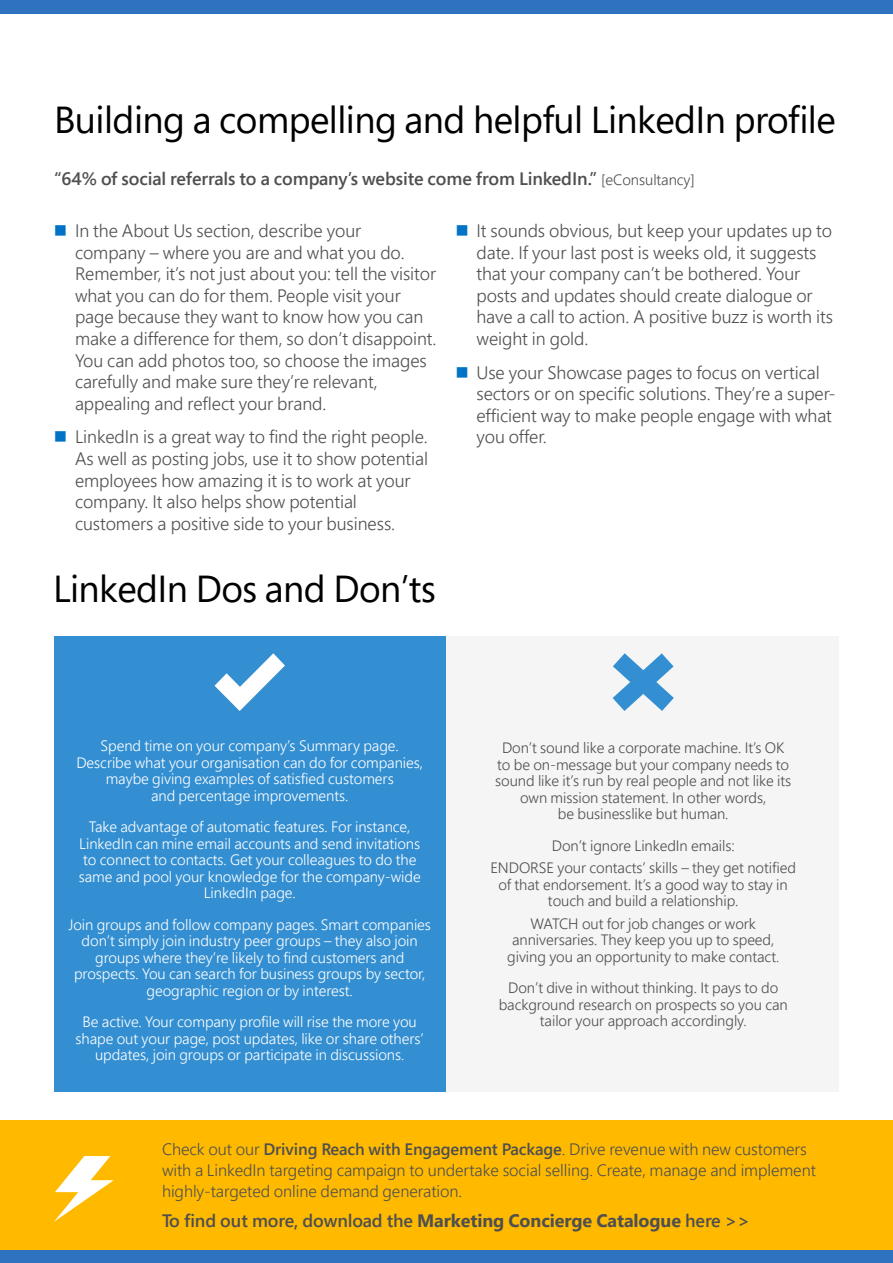
<style>
.page{position:relative;width:893px;height:1263px;background:#fff}
.page>*{position:absolute;margin:0;border:0;box-sizing:border-box;transform-origin:0 0}
.t1{font:37.5px "Segoe Pro";letter-spacing:-.015em;color:#000}
.t2{font:300 18px/21.6px "Segoe Pro";letter-spacing:-.005em;color:#4f4f4f}
.t3{font:600 18px "Segoe Pro";letter-spacing:-.005em;color:#4f4f4f}
.t4{font:300 16.5px/21px "Segoe Pro";letter-spacing:-.005em;color:#4f4f4f}
.t5{font:300 15px/16.5px "Segoe Pro";letter-spacing:-.005em;color:#fff;text-align:center}
.t6{font:300 15px/16.5px "Segoe Pro";letter-spacing:-.005em;color:#4f4f4f;text-align:center}
.s1{font-weight:300;font-size:15px}
.s2{font-weight:600}
.s3{font-weight:700}
</style>
<div class="page">
<div style="left:54px;top:636px;width:392px;height:455px;background:#338fd1"></div>
<div style="left:446px;top:636px;width:393px;height:455px;background:#f5f5f5"></div>
<svg style="left:613px;top:653px;width:61px;height:58px"></svg>
<svg style="left:215px;top:653px;width:70px;height:58px"></svg>
<div style="left:0;top:0;width:893px;height:14px;background:#2f72c0"></div>
<div style="left:0;top:1249px;width:893px;height:14px;background:#2f72c0"></div>
<div style="left:0;top:1120px;width:893px;height:129px;background:#ffba00"></div>
<svg style="left:54px;top:1156px;width:60px;height:66px"></svg>
<h1 class="t1" style="left:54px;top:94px;width:783px">Building a compelling and helpful LinkedIn profile</h1>
<p class="t3" style="left:54px;top:166px;width:642px">“64% of social referrals to a company’s website come from LinkedIn.” <span class="s1">[eConsultancy]</span></p>
<p class="t2" style="left:75px;top:219px;width:363px">In the About Us section, describe your company – where you are and what you do.<br>Remember, it’s not just about you: tell the visitor what you can do for them. People visit your page because they want to know how you can make a difference for them, so don’t disappoint.<br>You can add photos too, so choose the images carefully and make sure they’re relevant, appealing and reflect your brand.</p>
<p class="t2" style="left:75px;top:426px;width:355px">LinkedIn is a great way to find the right people.<br>As well as posting jobs, use it to show potential employees how amazing it is to work at your company. It also helps show potential customers a positive side to your business.</p>
<p class="t2" style="left:476px;top:219px;width:358px">It sounds obvious, but keep your updates up to date. If your last post is weeks old, it suggests that your company can’t be bothered. Your posts and updates should create dialogue or have a call to action. A positive buzz is worth its weight in gold.</p>
<p class="t2" style="left:476px;top:361px;width:361px">Use your Showcase pages to focus on vertical sectors or on specific solutions. They’re a super&shy;efficient way to make people engage with what you offer.</p>
<h1 class="t1" style="left:53px;top:563px;width:384px">LinkedIn Dos and Don’ts</h1>
<p class="t5" style="left:76px;top:737px;width:348px">Spend time on your company’s Summary page.<br>Describe what your organisation can do for companies, maybe giving examples of satisfied customers<br>and percentage improvements.</p>
<p class="t5" style="left:79px;top:818px;width:344px">Take advantage of automatic features. For instance, LinkedIn can mine email accounts and send invitations to connect to contacts. Get your colleagues to do the same and pool your knowledge for the company-wide LinkedIn page.</p>
<p class="t5" style="left:68px;top:916px;width:364px">Join groups and follow company pages. Smart companies don’t simply join industry peer groups – they also join groups where they’re likely to find customers and prospects. You can search for business groups by sector, geographic region or by interest.</p>
<p class="t5" style="left:76px;top:1013px;width:350px">Be active. Your company profile will rise the more you shape out your page, post updates, like or share others’ updates, join groups or participate in discussions.</p>
<p class="t6" style="left:495px;top:739px;width:298px">Don’t sound like a corporate machine. It’s OK to be on-message but your company needs to sound like it’s run by real people and not like its own mission statement. In other words,<br>be businesslike but human.</p>
<p class="t6" style="left:490px;top:833px;width:307px;line-height:22.5px">Don’t ignore LinkedIn emails:<br>ENDORSE your contacts’ skills – they get notified</p>
<p class="t6" style="left:499px;top:875px;width:291px">of that endorsement. It’s a good way to stay in touch and build a relationship.</p>
<p class="t6" style="left:507px;top:914px;width:274px">WATCH out for job changes or work anniversaries. They keep you up to speed, giving you an opportunity to make contact.</p>
<p class="t6" style="left:499px;top:979px;width:290px">Don’t dive in without thinking. It pays to do background research on prospects so you can tailor your approach accordingly.</p>
<p class="t4" style="left:162px;top:1138px;width:655px">Check out our <span class="s2">Driving Reach with Engagement Package</span>. Drive revenue with new customers with a LinkedIn targeting campaign to undertake social selling. Create, manage and implement highly-targeted online demand generation.</p>
<p class="t3" style="left:162px;top:1208px;width:589px">To find out more, download the <span class="s3">Marketing Concierge Catalogue</span> here &gt;&gt;</p>
</div>
